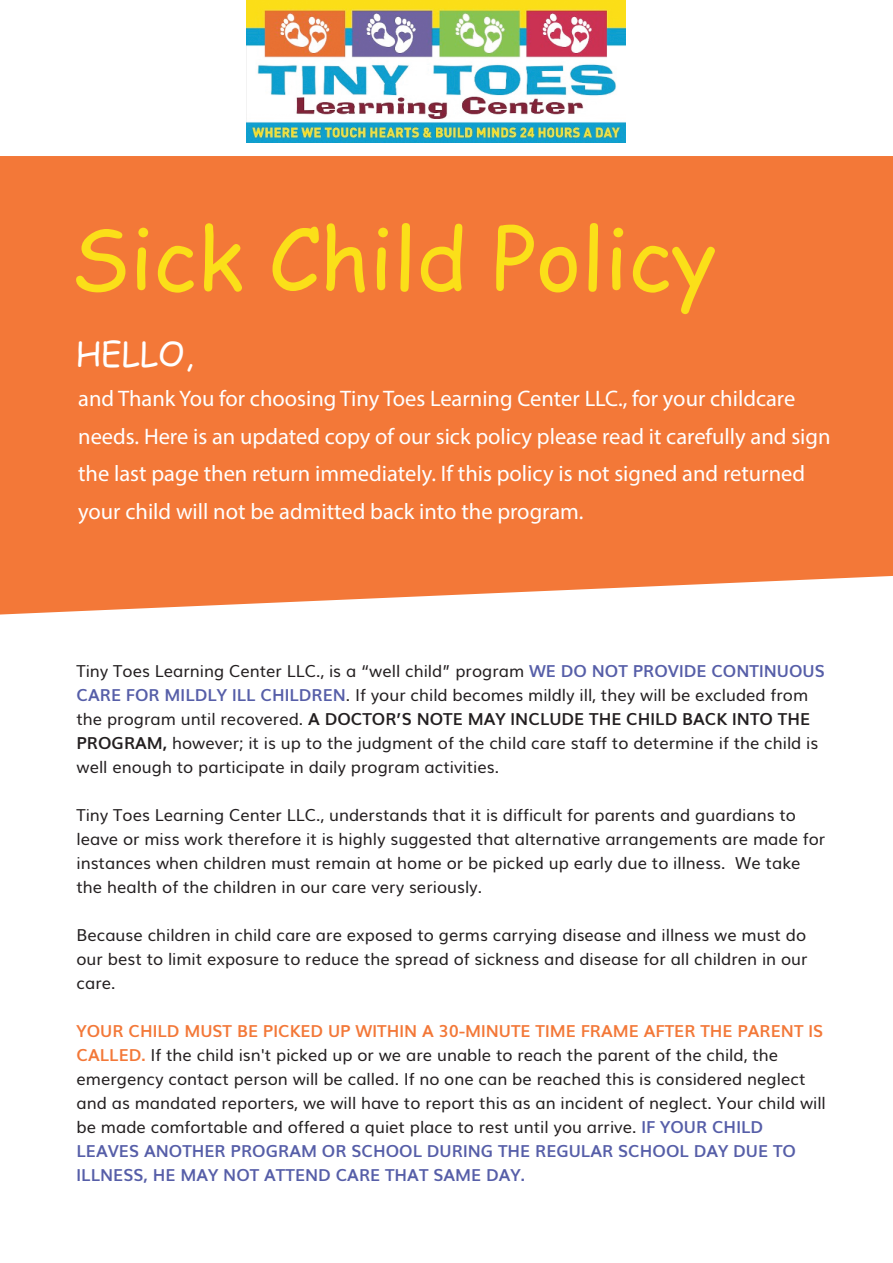
<style>
.page{position:relative;width:893px;height:1263px;background:#fff}
.page>*{position:absolute;margin:0;border:0;box-sizing:border-box;transform-origin:0 0}
.t1{font:85.2px "Comic Sans MS";color:#fbdf19}
.t2{font:33px "Comic Sans MS";color:#fff}
.t3{font:22.5px/37.5px "Myriad Pro";color:#fff}
.t4{font:16.5px/24px "Muli";color:#231f20}
.s1{font-weight:700;color:#565ea8}
.s2{font-weight:700}
.s3{font-weight:700;color:#f37838}
</style>
<div class="page">
<div style="left:0;top:156px;width:893px;height:458px;background:#f37838"></div>
<img style="left:246px;top:0;width:379px;height:142px">
<h1 class="t1" style="left:70px;top:196px;width:648px">Sick Child Policy</h1>
<h2 class="t2" style="left:76px;top:330px;width:119px">HELLO,</h2>
<p class="t3" style="left:78px;top:380px;width:754px">and Thank You for choosing Tiny Toes Learning Center LLC., for your childcare needs. Here is an updated copy of our sick policy please read it carefully and sign the last page then return immediately. If this policy is not signed and returned your child will not be admitted back into the program.</p>
<p class="t4" style="left:76px;top:658px;width:750px">Tiny Toes Learning Center LLC., is a “well child” program <span class="s1">WE DO NOT PROVIDE CONTINUOUS CARE FOR MILDLY ILL CHILDREN</span>. If your child becomes mildly ill, they will be excluded from the program until recovered. <span class="s2">A DOCTOR’S NOTE MAY INCLUDE THE CHILD BACK INTO THE PROGRAM,</span> however; it is up to the judgment of the child care staff to determine if the child is well enough to participate in daily program activities.</p>
<p class="t4" style="left:76px;top:802px;width:750px">Tiny Toes Learning Center LLC., understands that it is difficult for parents and guardians to leave or miss work therefore it is highly suggested that alternative arrangements are made for instances when children must remain at home or be picked up early due to illness. We take the health of the children in our care very seriously.</p>
<p class="t4" style="left:76px;top:922px;width:733px;text-align:justify">Because children in child care are exposed to germs carrying disease and illness we must do our best to limit exposure to reduce the spread of sickness and disease for all children in our care.</p>
<p class="t4" style="left:76px;top:1018px;width:751px"><span class="s3">YOUR CHILD MUST BE PICKED UP WITHIN A 30-MINUTE TIME FRAME AFTER THE PARENT IS CALLED.</span> If the child isn't picked up or we are unable to reach the parent of the child, the emergency contact person will be called. If no one can be reached this is considered neglect and as mandated reporters, we will have to report this as an incident of neglect. Your child will be made comfortable and offered a quiet place to rest until you arrive. <span class="s1">IF YOUR CHILD LEAVES ANOTHER PROGRAM OR SCHOOL DURING THE REGULAR SCHOOL DAY DUE TO ILLNESS, HE MAY NOT ATTEND CARE THAT SAME DAY.</span></p>
</div>
